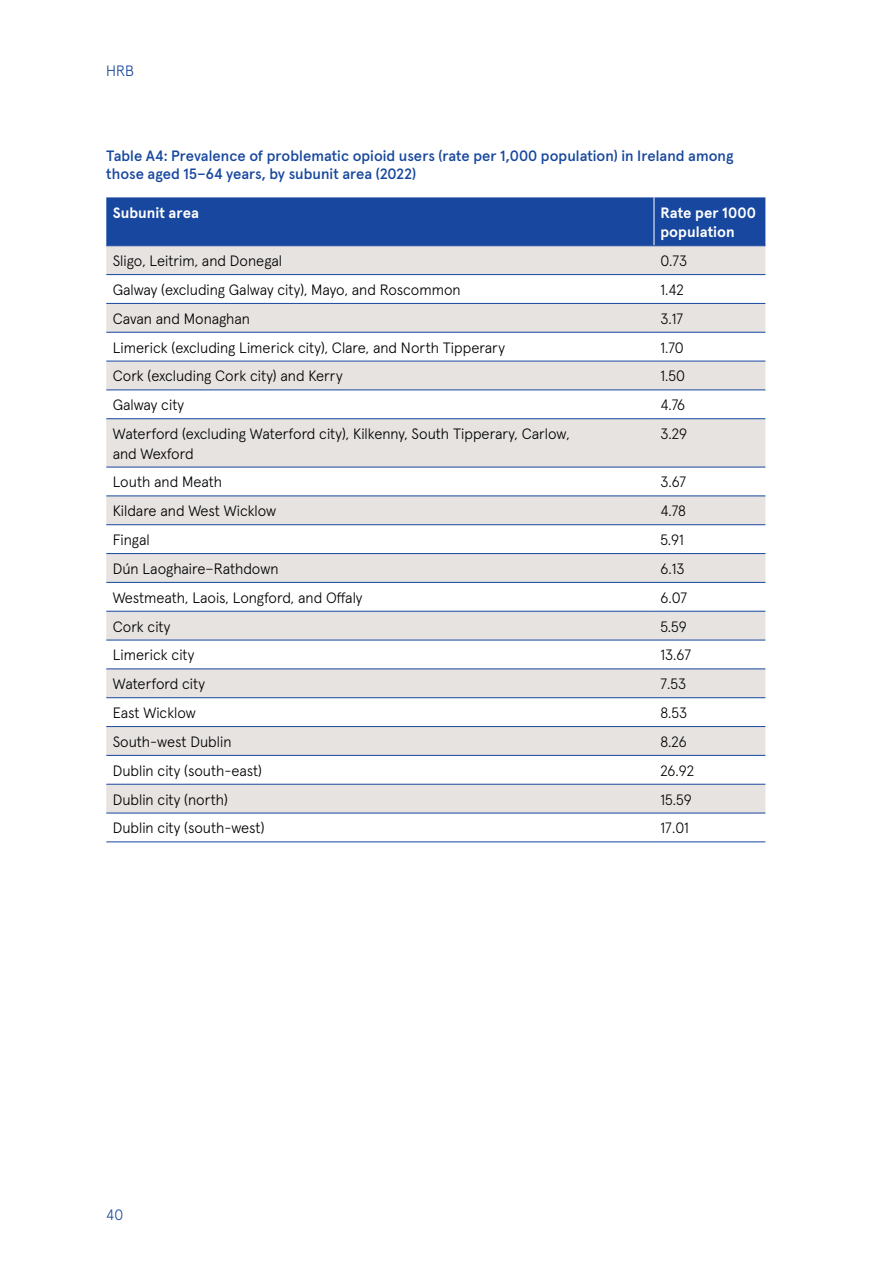
<style>
.page{position:relative;width:893px;height:1263px;background:#fff}
.page>*{position:absolute;margin:0;border:0;box-sizing:border-box;transform-origin:0 0}
.Table_Body{font:300 15px/19.5px "Apercu Pro";color:#000}
.Figure_Heading{font:500 15px/18px "Apercu Pro";color:#17479e}
.Table_Header{font:700 15px/19.5px "Apercu Pro";color:#fff}
.t1{font:300 15px "Apercu Pro";color:#17479e}
</style>
<div class="page">
<div style="left:106px;top:197px;width:659px;height:48px;background:#17479e"></div>
<svg style="left:106px;top:246px;width:659px;height:567px;fill:#e6e3e1"></svg>
<hr style="left:654px;top:197px;width:1px;height:48px;background:#fff">
<hr style="left:106px;top:841px;width:548px;height:1px;background:#17479e">
<hr style="left:654px;top:841px;width:111px;height:1px;background:#17479e">
<hr style="left:106px;top:245px;width:548px;height:1px;background:#17479e">
<hr style="left:654px;top:245px;width:111px;height:1px;background:#17479e">
<hr style="left:106px;top:274px;width:548px;height:1px;background:#17479e">
<hr style="left:654px;top:274px;width:111px;height:1px;background:#17479e">
<hr style="left:106px;top:303px;width:548px;height:1px;background:#17479e">
<hr style="left:654px;top:303px;width:111px;height:1px;background:#17479e">
<hr style="left:106px;top:332px;width:548px;height:1px;background:#17479e">
<hr style="left:654px;top:332px;width:111px;height:1px;background:#17479e">
<hr style="left:106px;top:361px;width:548px;height:1px;background:#17479e">
<hr style="left:654px;top:361px;width:111px;height:1px;background:#17479e">
<hr style="left:106px;top:389px;width:548px;height:1px;background:#17479e">
<hr style="left:654px;top:389px;width:111px;height:1px;background:#17479e">
<hr style="left:106px;top:418px;width:548px;height:1px;background:#17479e">
<hr style="left:654px;top:418px;width:111px;height:1px;background:#17479e">
<hr style="left:106px;top:467px;width:548px;height:1px;background:#17479e">
<hr style="left:654px;top:467px;width:111px;height:1px;background:#17479e">
<hr style="left:106px;top:495px;width:548px;height:1px;background:#17479e">
<hr style="left:654px;top:495px;width:111px;height:1px;background:#17479e">
<hr style="left:106px;top:524px;width:548px;height:1px;background:#17479e">
<hr style="left:654px;top:524px;width:111px;height:1px;background:#17479e">
<hr style="left:106px;top:553px;width:548px;height:1px;background:#17479e">
<hr style="left:654px;top:553px;width:111px;height:1px;background:#17479e">
<hr style="left:106px;top:582px;width:548px;height:1px;background:#17479e">
<hr style="left:654px;top:582px;width:111px;height:1px;background:#17479e">
<hr style="left:106px;top:611px;width:548px;height:1px;background:#17479e">
<hr style="left:654px;top:611px;width:111px;height:1px;background:#17479e">
<hr style="left:106px;top:640px;width:548px;height:1px;background:#17479e">
<hr style="left:654px;top:640px;width:111px;height:1px;background:#17479e">
<hr style="left:106px;top:668px;width:548px;height:1px;background:#17479e">
<hr style="left:654px;top:668px;width:111px;height:1px;background:#17479e">
<hr style="left:106px;top:697px;width:548px;height:1px;background:#17479e">
<hr style="left:654px;top:697px;width:111px;height:1px;background:#17479e">
<hr style="left:106px;top:726px;width:548px;height:1px;background:#17479e">
<hr style="left:654px;top:726px;width:111px;height:1px;background:#17479e">
<hr style="left:106px;top:755px;width:548px;height:1px;background:#17479e">
<hr style="left:654px;top:755px;width:111px;height:1px;background:#17479e">
<hr style="left:106px;top:784px;width:548px;height:1px;background:#17479e">
<hr style="left:654px;top:784px;width:111px;height:1px;background:#17479e">
<hr style="left:106px;top:813px;width:548px;height:1px;background:#17479e">
<hr style="left:654px;top:813px;width:111px;height:1px;background:#17479e">
<p class="t1" style="left:106px;top:59px;width:29px">HRB</p>
<p class="Figure_Heading" style="left:106px;top:145px;width:629px">Table A4: Prevalence of problematic opioid users (rate per 1,000 population) in Ireland among those aged 15–64 years, by subunit area (2022)</p>
<p class="Table_Header" style="left:113px;top:202px;width:88px">Subunit area</p>
<p class="Table_Header" style="left:660px;top:202px;width:97px">Rate per 1000 population</p>
<p class="Table_Body" style="left:113px;top:250px;width:171px">Sligo, Leitrim, and Donegal</p>
<p class="Table_Body" style="left:660px;top:250px;width:28px">0.73</p>
<p class="Table_Body" style="left:113px;top:279px;width:350px">Galway (excluding Galway city), Mayo, and Roscommon</p>
<p class="Table_Body" style="left:660px;top:279px;width:25px">1.42</p>
<p class="Table_Body" style="left:113px;top:307px;width:139px">Cavan and Monaghan</p>
<p class="Table_Body" style="left:660px;top:307px;width:24px">3.17</p>
<p class="Table_Body" style="left:113px;top:336px;width:394px">Limerick (excluding Limerick city), Clare, and North Tipperary</p>
<p class="Table_Body" style="left:660px;top:336px;width:25px">1.70</p>
<p class="Table_Body" style="left:113px;top:365px;width:231px">Cork (excluding Cork city) and Kerry</p>
<p class="Table_Body" style="left:660px;top:365px;width:26px">1.50</p>
<p class="Table_Body" style="left:113px;top:394px;width:73px">Galway city</p>
<p class="Table_Body" style="left:660px;top:394px;width:26px">4.76</p>
<p class="Table_Body" style="left:113px;top:423px;width:459px">Waterford (excluding Waterford city), Kilkenny, South Tipperary, Carlow, and Wexford</p>
<p class="Table_Body" style="left:660px;top:423px;width:28px">3.29</p>
<p class="Table_Body" style="left:113px;top:471px;width:111px">Louth and Meath</p>
<p class="Table_Body" style="left:660px;top:471px;width:27px">3.67</p>
<p class="Table_Body" style="left:113px;top:500px;width:165px">Kildare and West Wicklow</p>
<p class="Table_Body" style="left:660px;top:500px;width:27px">4.78</p>
<p class="Table_Body" style="left:113px;top:529px;width:39px">Fingal</p>
<p class="Table_Body" style="left:660px;top:529px;width:25px">5.91</p>
<p class="Table_Body" style="left:113px;top:558px;width:167px">Dún Laoghaire–Rathdown</p>
<p class="Table_Body" style="left:660px;top:558px;width:26px">6.13</p>
<p class="Table_Body" style="left:113px;top:586px;width:251px">Westmeath, Laois, Longford, and Offaly</p>
<p class="Table_Body" style="left:660px;top:586px;width:28px">6.07</p>
<p class="Table_Body" style="left:113px;top:615px;width:59px">Cork city</p>
<p class="Table_Body" style="left:660px;top:615px;width:28px">5.59</p>
<p class="Table_Body" style="left:113px;top:644px;width:83px">Limerick city</p>
<p class="Table_Body" style="left:660px;top:644px;width:32px">13.67</p>
<p class="Table_Body" style="left:113px;top:673px;width:94px">Waterford city</p>
<p class="Table_Body" style="left:660px;top:673px;width:27px">7.53</p>
<p class="Table_Body" style="left:113px;top:702px;width:85px">East Wicklow</p>
<p class="Table_Body" style="left:660px;top:702px;width:28px">8.53</p>
<p class="Table_Body" style="left:113px;top:731px;width:120px">South-west Dublin</p>
<p class="Table_Body" style="left:660px;top:731px;width:28px">8.26</p>
<p class="Table_Body" style="left:113px;top:759px;width:151px">Dublin city (south-east)</p>
<p class="Table_Body" style="left:660px;top:759px;width:35px">26.92</p>
<p class="Table_Body" style="left:113px;top:788px;width:117px">Dublin city (north)</p>
<p class="Table_Body" style="left:660px;top:788px;width:33px">15.59</p>
<p class="Table_Body" style="left:113px;top:817px;width:153px">Dublin city (south-west)</p>
<p class="Table_Body" style="left:660px;top:817px;width:30px">17.01</p>
<p class="t1" style="left:106px;top:1204px;width:18px">40</p>
</div>
